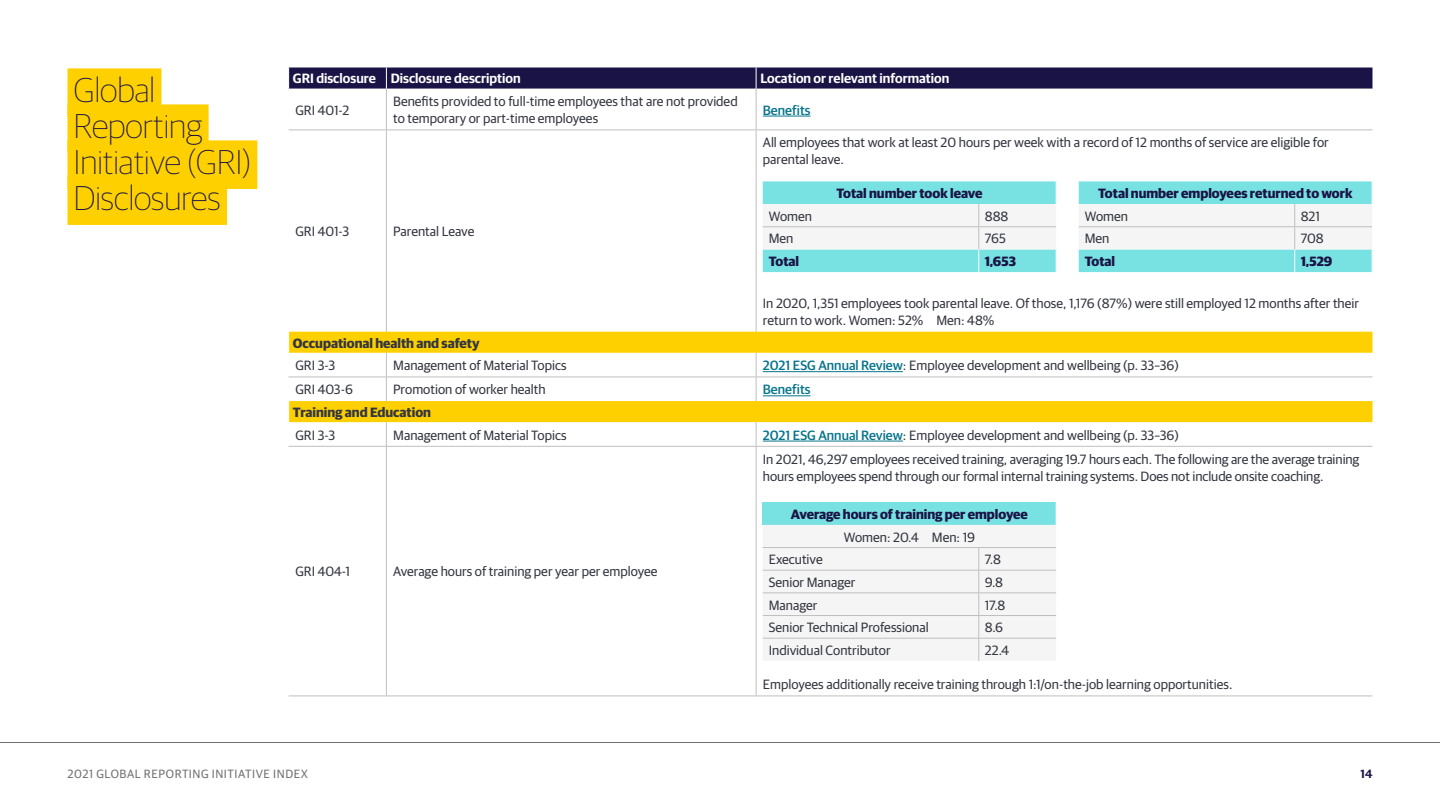
<style>
.page{position:relative;width:1440px;height:810px;background:#fff}
.page>*{position:absolute;margin:0;border:0;box-sizing:border-box;transform-origin:0 0}
.t1{font:100 34.5px/36px "Guardian Sans";color:#1a1446}
.t2{font:13.5px/17.1px "Guardian Sans";color:#343741}
.t3{font:700 13.5px "Guardian Sans";color:#1a1446}
.t4{font:600 13.5px "Guardian Sans";color:#fff}
.t5{font:700 13.5px "Guardian Sans";color:#343741}
.t6{font:500 13.5px "Guardian Sans";color:#06748c}
.t7{font:12px "Guardian Sans";letter-spacing:.045em;color:#707070}
.t8{font:600 12px "Guardian Sans";color:#1a1446}
.s1{font-weight:500;color:#06748c}
</style>
<div class="page">
<hr style="left:0;top:742px;width:1440px;height:1px;background:#707070">
<div style="left:68px;top:68px;width:93px;height:49px;background:#ffd000"></div>
<div style="left:68px;top:104px;width:141px;height:49px;background:#ffd000"></div>
<div style="left:68px;top:140px;width:189px;height:49px;background:#ffd000"></div>
<div style="left:68px;top:176px;width:159px;height:49px;background:#ffd000"></div>
<svg style="left:289px;top:332px;width:1083px;height:90px"></svg>
<svg style="left:288px;top:332px;width:1px;height:21px"></svg>
<svg style="left:288px;top:401px;width:1px;height:21px"></svg>
<hr style="left:289px;top:377px;width:97px;height:1px;background:#c0bfc0">
<hr style="left:386px;top:377px;width:370px;height:1px;background:#c0bfc0">
<svg style="left:386px;top:353px;width:1px;height:48px"></svg>
<hr style="left:756px;top:377px;width:616px;height:1px;background:#c0bfc0">
<svg style="left:756px;top:353px;width:1px;height:48px"></svg>
<svg style="left:386px;top:422px;width:1px;height:24px"></svg>
<svg style="left:756px;top:422px;width:1px;height:24px"></svg>
<hr style="left:289px;top:446px;width:97px;height:1px;background:#c0bfc0">
<hr style="left:386px;top:446px;width:370px;height:1px;background:#c0bfc0">
<hr style="left:386px;top:447px;width:1px;height:249px;background:#c0bfc0">
<hr style="left:756px;top:446px;width:616px;height:1px;background:#c0bfc0">
<hr style="left:756px;top:447px;width:1px;height:249px;background:#c0bfc0">
<hr style="left:289px;top:696px;width:97px;height:1px;background:#c0bfc0">
<hr style="left:386px;top:696px;width:370px;height:1px;background:#c0bfc0">
<hr style="left:756px;top:696px;width:616px;height:1px;background:#c0bfc0">
<hr style="left:386px;top:89px;width:1px;height:40px;background:#c0bfc0">
<hr style="left:756px;top:89px;width:1px;height:40px;background:#c0bfc0">
<hr style="left:386px;top:130px;width:1px;height:202px;background:#c0bfc0">
<hr style="left:756px;top:130px;width:1px;height:202px;background:#c0bfc0">
<hr style="left:289px;top:129px;width:97px;height:1px;background:#c0bfc0">
<hr style="left:386px;top:129px;width:370px;height:1px;background:#c0bfc0">
<hr style="left:756px;top:129px;width:616px;height:1px;background:#c0bfc0">
<div style="left:288px;top:68px;width:1084px;height:21px;background:#1a1446"></div>
<hr style="left:763px;top:116px;width:48px;height:1px;background:#06748c">
<hr style="left:763px;top:371px;width:140px;height:1px;background:#06748c">
<hr style="left:763px;top:395px;width:48px;height:1px;background:#06748c">
<hr style="left:763px;top:441px;width:140px;height:1px;background:#06748c">
<svg style="left:763px;top:181px;width:293px;height:91px"></svg>
<svg style="left:1079px;top:181px;width:293px;height:91px"></svg>
<svg style="left:763px;top:502px;width:294px;height:159px"></svg>
<h1 class="t1" style="left:74px;top:70px;width:179px">Global<br>Reporting<br>Initiative (GRI)<br>Disclosures</h1>
<p class="t4" style="left:293px;top:69px;width:229px">GRI disclosure Disclosure description</p>
<p class="t4" style="left:760px;top:69px;width:190px">Location or relevant information</p>
<p class="t2" style="left:295px;top:100px;width:56px">GRI 401-2</p>
<p class="t2" style="left:393px;top:92px;width:346px">Benefits provided to full-time employees that are not provided to temporary or part-time employees</p>
<p class="t6" style="left:763px;top:100px;width:49px">Benefits</p>
<p class="t2" style="left:763px;top:133px;width:567px">All employees that work at least 20 hours per week with a record of 12 months of service are eligible for parental leave.</p>
<p class="t3" style="left:836px;top:183px;width:148px">Total number took leave</p>
<p class="t3" style="left:1098px;top:183px;width:256px">Total number employees returned to work</p>
<p class="t2" style="left:1085px;top:207px;width:45px">Women</p>
<p class="t2" style="left:1301px;top:207px;width:21px">821</p>
<p class="t2" style="left:1085px;top:229px;width:26px">Men</p>
<p class="t2" style="left:1301px;top:229px;width:25px">708</p>
<p class="t3" style="left:1085px;top:251px;width:32px">Total</p>
<p class="t3" style="left:1301px;top:251px;width:33px">1,529</p>
<p class="t2" style="left:769px;top:207px;width:45px">Women</p>
<p class="t2" style="left:985px;top:207px;width:25px">888</p>
<p class="t2" style="left:769px;top:229px;width:26px">Men</p>
<p class="t2" style="left:985px;top:229px;width:23px">765</p>
<p class="t3" style="left:769px;top:251px;width:32px">Total</p>
<p class="t3" style="left:985px;top:251px;width:33px">1,653</p>
<p class="t2" style="left:295px;top:222px;width:55px">GRI 401-3</p>
<p class="t2" style="left:393px;top:222px;width:83px">Parental Leave</p>
<p class="t2" style="left:763px;top:294px;width:598px">In 2020, 1,351 employees took parental leave. Of those, 1,176 (87%) were still employed 12 months after their return to work. Women: 52% Men: 48%</p>
<p class="t5" style="left:293px;top:333px;width:188px">Occupational health and safety</p>
<p class="t2" style="left:295px;top:356px;width:41px">GRI 3-3</p>
<p class="t2" style="left:393px;top:356px;width:175px">Management of Material Topics</p>
<p class="t2" style="left:763px;top:356px;width:418px"><span class="s1">2021 ESG Annual Review</span>: Employee development and wellbeing (p. 33–36)</p>
<p class="t2" style="left:295px;top:380px;width:59px">GRI 403-6</p>
<p class="t2" style="left:393px;top:380px;width:154px">Promotion of worker health</p>
<p class="t6" style="left:763px;top:380px;width:49px">Benefits</p>
<p class="t5" style="left:293px;top:402px;width:140px">Training and Education</p>
<p class="t2" style="left:295px;top:425px;width:41px">GRI 3-3</p>
<p class="t2" style="left:393px;top:425px;width:175px">Management of Material Topics</p>
<p class="t2" style="left:763px;top:425px;width:418px"><span class="s1">2021 ESG Annual Review</span>: Employee development and wellbeing (p. 33–36)</p>
<p class="t2" style="left:295px;top:562px;width:56px">GRI 404-1</p>
<p class="t2" style="left:393px;top:562px;width:266px">Average hours of training per year per employee</p>
<p class="t2" style="left:763px;top:449px;width:598px">In 2021, 46,297 employees received training, averaging 19.7 hours each. The following are the average training hours employees spend through our formal internal training systems. Does not include onsite coaching.</p>
<p class="t3" style="left:791px;top:504px;width:238px">Average hours of training per employee</p>
<p class="t2" style="left:844px;top:527px;width:133px">Women: 20.4 Men: 19</p>
<p class="t2" style="left:769px;top:550px;width:56px">Executive</p>
<p class="t2" style="left:985px;top:550px;width:18px">7.8</p>
<p class="t2" style="left:769px;top:573px;width:88px">Senior Manager</p>
<p class="t2" style="left:985px;top:573px;width:20px">9.8</p>
<p class="t2" style="left:769px;top:595px;width:50px">Manager</p>
<p class="t2" style="left:985px;top:595px;width:22px">17.8</p>
<p class="t2" style="left:769px;top:618px;width:161px">Senior Technical Professional</p>
<p class="t2" style="left:985px;top:618px;width:20px">8.6</p>
<p class="t2" style="left:769px;top:641px;width:123px">Individual Contributor</p>
<p class="t2" style="left:985px;top:641px;width:26px">22.4</p>
<p class="t2" style="left:763px;top:675px;width:471px">Employees additionally receive training through 1:1/on-the-job learning opportunities.</p>
<p class="t7" style="left:68px;top:765px;width:242px">2021 GLOBAL REPORTING INITIATIVE INDEX</p>
<p class="t8" style="left:1360px;top:765px;width:14px">14</p>
</div>
